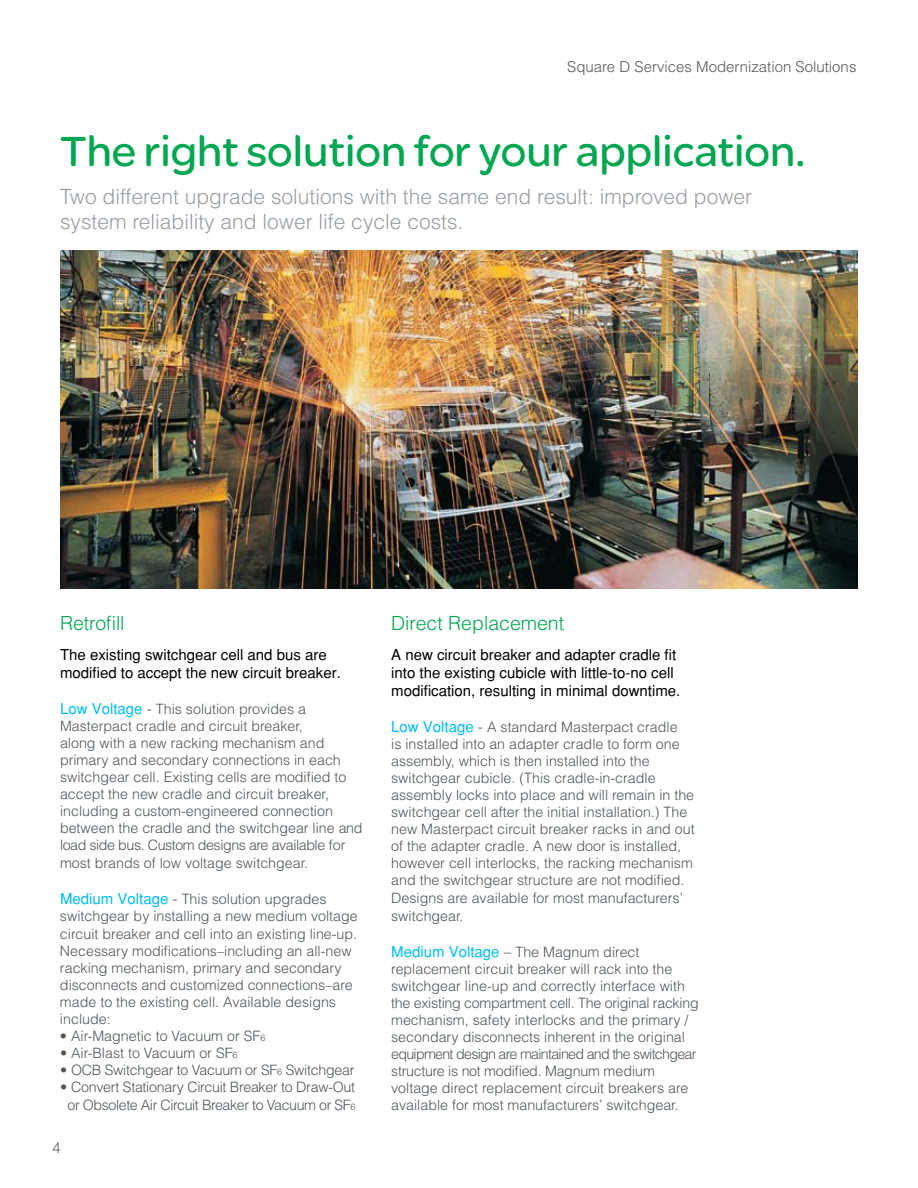
<style>
.page{position:relative;width:918px;height:1188px;background:#fff}
.page>*{position:absolute;margin:0;border:0;box-sizing:border-box;transform-origin:0 0}
.t1{font:45px "SE Optimist";color:#00a651}
.t2{font:300 21px/25.2px "Helvetica";color:#979ea4}
.t3{font:300 19.5px "Helvetica";color:#00a651}
.t4{font:15px/18px "Helvetica";color:#000}
.t5{font:300 15px "Helvetica";color:#58595b}
.t6{font:300 15px "Helvetica Neue";color:#4d555b}
.t7{font:300 14.25px/17.2px "Helvetica";color:#4d555b}
.t8{font:300 14.25px/18px "Helvetica";letter-spacing:-.03em;color:#4d555b;text-align:center}
.t9{font:300 14.25px "Helvetica";letter-spacing:-.02em;color:#4d555b}
.s1{font-weight:400;font-size:15px;color:#00bdf2}
.s2{font-size:15px}
.s3{font-family:"Helvetica Neue"}
.s4{font-size:9px}
</style>
<div class="page">
<img style="left:61px;top:251px;width:796px;height:337px">
<p class="t5" style="left:567px;top:57px;width:291px">Square D Services Modernization Solutions</p>
<h1 class="t1" style="left:60px;top:120px;width:747px">The right solution for your application.</h1>
<h2 class="t2" style="left:60px;top:183px;width:694px">Two different upgrade solutions with the same end result: improved power system reliability and lower life cycle costs.</h2>
<h3 class="t3" style="left:60px;top:610px;width:66px">Retrofill</h3>
<p class="t4" style="left:60px;top:645px;width:282px">The existing switchgear cell and bus are modified to accept the new circuit breaker.</p>
<p class="t7" style="left:60px;top:699px;width:304px"><span class="s1">Low Voltage</span> <span class="s2">-</span> This solution provides a Masterpact cradle and circuit breaker,<br>along with a new racking mechanism and primary and secondary connections in each switchgear cell. Existing cells are modified to accept the new cradle and circuit breaker, including a custom-engineered connection between the cradle and the switchgear line and load side bus. Custom designs are available for most brands of low voltage switchgear.</p>
<p class="t7" style="left:60px;top:890px;width:299px"><span class="s1">Medium Voltage</span> <span class="s2">-</span> This solution upgrades switchgear by installing a new medium voltage circuit breaker and cell into an existing line-up.<br>Necessary modifications–including an all-new racking mechanism, primary and secondary disconnects and customized connections–are made to the existing cell. Available designs include:</p>
<p class="t7" style="left:60px;top:1027px;width:207px"><span class="s3">•</span> Air-Magnetic to Vacuum or SF<span class="s4">6</span></p>
<p class="t7" style="left:60px;top:1044px;width:179px"><span class="s3">•</span> Air-Blast to Vacuum or SF<span class="s4">6</span></p>
<p class="t9" style="left:60px;top:1061px;width:296px"><span class="s3">•</span> OCB Switchgear to Vacuum or SF<span class="s4">6</span> Switchgear</p>
<p class="t8" style="left:60px;top:1078px;width:297px"><span class="s3">•</span> Convert Stationary Circuit Breaker to Draw-Out or Obsolete Air Circuit Breaker to Vacuum or SF<span class="s4">6</span></p>
<p class="t6" style="left:52px;top:1138px;width:10px">4</p>
<h3 class="t3" style="left:391px;top:610px;width:175px">Direct Replacement</h3>
<p class="t4" style="left:391px;top:645px;width:291px">A new circuit breaker and adapter cradle fit into the existing cubicle with little-to-no cell modification, resulting in minimal downtime.</p>
<p class="t7" style="left:391px;top:717px;width:305px"><span class="s1">Low Voltage</span> <span class="s2">-</span> A standard Masterpact cradle<br>is installed into an adapter cradle to form one assembly, which is then installed into the switchgear cubicle. (This cradle-in-cradle assembly locks into place and will remain in the switchgear cell after the initial installation.) The new Masterpact circuit breaker racks in and out of the adapter cradle. A new door is installed, however cell interlocks, the racking mechanism and the switchgear structure are not modified.<br>Designs are available for most manufacturers’ switchgear.</p>
<p class="t7" style="left:391px;top:943px;width:309px"><span class="s1">Medium Voltage</span> <span class="s2">–</span> The Magnum direct replacement circuit breaker will rack into the switchgear line-up and correctly interface with the existing compartment cell. The original racking mechanism, safety interlocks and the primary / secondary disconnects inherent in the original equipment design are maintained and the switchgear structure is not modified. Magnum medium voltage direct replacement circuit breakers are available for most manufacturers’ switchgear.</p>
</div>
